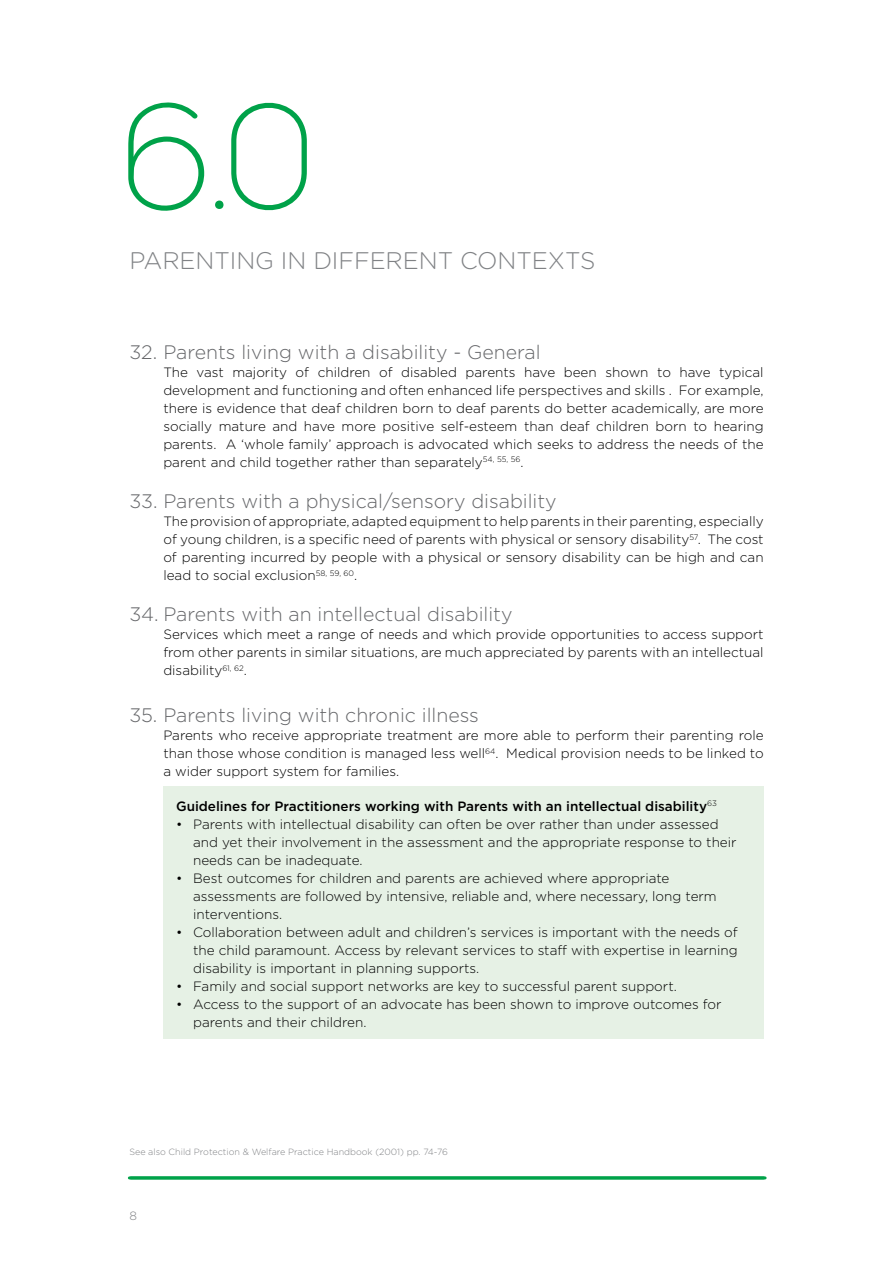
<style>
.page{position:relative;width:893px;height:1263px;background:#fff}
.page>*{position:absolute;margin:0;border:0;box-sizing:border-box;transform-origin:0 0}
.t1{font:300 165px "Hero";color:#00a249}
.t2{font:300 24px "Gotham Rounded";letter-spacing:-.005em;color:#808285}
.t3{font:300 19.5px "Gotham";color:#656669}
.t4{font:300 13.5px/18px "Gotham";color:#000;text-align:justify}
.t5{font:500 13.5px "Gotham";color:#000}
.t6{font:300 12px "Gotham";color:#808285}
.t7{font:300 9px "Gotham";color:#808285}
</style>
<div class="page">
<hr style="left:129px;top:1176px;width:635px;height:3px;background:#00a249">
<hr style="left:131px;top:1176px;width:634px;height:3px;background:#00a249">
<div style="left:163px;top:786px;width:601px;height:253px;background:#e6f1e5"></div>
<h1 class="t1" style="left:119px;top:73px;width:196px">6.0</h1>
<h2 class="t2" style="left:129px;top:244px;width:67px">PARENTING</h2>
<h2 class="t2" style="left:281px;top:244px;width:139px">IN DI FFERENT</h2>
<h2 class="t2" style="left:460px;top:244px;width:35px">CONTE</h2>
<h2 class="t2" style="left:548px;top:244px;width:49px">XTS</h2>
<h3 class="t3" style="left:129px;top:341px;width:413px">32. Parents living with a disability - General</h3>
<p class="t4" style="left:163px;top:363px;width:602px">The vast majority of children of disabled parents have been shown to have typical development and functioning and often enhanced life perspectives and skills . For example, there is evidence that deaf children born to deaf parents do better academically, are more socially mature and have more positive self-esteem than deaf children born to hearing parents. A ‘whole family’ approach is advocated which seeks to address the needs of the parent and child together rather than separately<sup>54,</sup> <sup>55,</sup> <sup>56</sup>.</p>
<h3 class="t3" style="left:129px;top:490px;width:429px">33. Parents with a physical/sensory disability</h3>
<p class="t4" style="left:163px;top:512px;width:602px">The provision of appropriate, adapted equipment to help parents in their parenting, especially of young children, is a specific need of parents with physical or sensory disability<sup>57</sup>. The cost of parenting incurred by people with a physical or sensory disability can be high and can lead to social exclusion<sup>58,</sup> <sup>59,</sup> <sup>60</sup>.</p>
<h3 class="t3" style="left:129px;top:604px;width:385px">34. Parents with an intellectual disability</h3>
<p class="t4" style="left:163px;top:625px;width:602px">Services which meet a range of needs and which provide opportunities to access support from other parents in similar situations, are much appreciated by parents with an intellectual disability<sup>61,</sup> <sup>62</sup>.</p>
<h3 class="t3" style="left:129px;top:705px;width:351px">35. Parents living with chronic illness</h3>
<p class="t4" style="left:163px;top:726px;width:602px">Parents who receive appropriate treatment are more able to perform their parenting role than those whose condition is managed less well<sup>64</sup>. Medical provision needs to be linked to a wider support system for families.</p>
<p class="t5" style="left:176px;top:798px;width:542px">Guidelines for Practitioners working with Parents with an intellectual disability<sup>63</sup></p>
<p class="t4" style="left:193px;top:815px;width:545px;text-align:left;text-indent:-17px">• Parents with intellectual disability can often be over rather than under assessed and yet their involvement in the assessment and the appropriate response to their needs can be inadequate.</p>
<p class="t4" style="left:193px;top:869px;width:525px;text-align:left;text-indent:-17px">• Best outcomes for children and parents are achieved where appropriate assessments are followed by intensive, reliable and, where necessary, long term interventions.</p>
<p class="t4" style="left:193px;top:922px;width:546px;text-indent:-17px">• Collaboration between adult and children’s services is important with the needs of the child paramount. Access by relevant services to staff with expertise in learning disability is important in planning supports.</p>
<p class="t4" style="left:176px;top:976px;width:502px">• Family and social support networks are key to successful parent support.</p>
<p class="t4" style="left:193px;top:994px;width:530px;text-indent:-17px">• Access to the support of an advocate has been shown to improve outcomes for parents and their children.</p>
<p class="t7" style="left:129px;top:1147px;width:320px">See also Child Protection &amp; Welfare Practice Handbook (2001) pp. 74-76</p>
<p class="t6" style="left:129px;top:1209px;width:9px">8</p>
</div>
